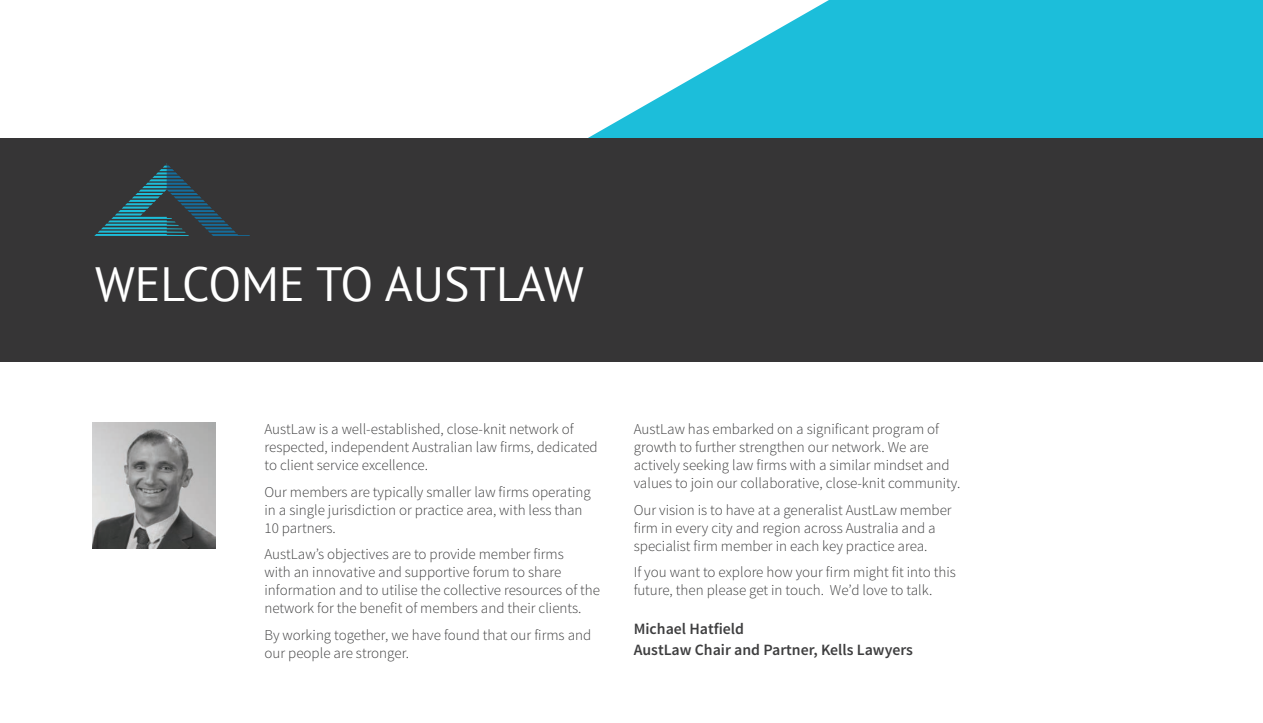
<style>
.page{position:relative;width:1263px;height:723px;background:#fff}
.page>*{position:absolute;margin:0;border:0;box-sizing:border-box;transform-origin:0 0}
.t1{font:48px "PT Sans";color:#fff}
.t2{font:600 15.75px/21px "Source Sans Pro";color:#3e3e3f}
.t3{font:300 15px/18px "Source Sans Pro";color:#3e3e3f}
</style>
<div class="page">
<svg style="left:588px;top:0;width:675px;height:138px;fill:#1cbeda"></svg>
<div style="left:0;top:138px;width:1263px;height:223px;background:#363536"></div>
<svg style="left:94px;top:163px;width:156px;height:73px"></svg>
<img style="left:93px;top:422px;width:122px;height:127px">
<p class="t1" style="left:95px;top:253px;width:490px">WELCOME TO AUSTLAW</p>
<p class="t3" style="left:264px;top:420px;width:335px">AustLaw is a well-established, close-knit network of respected, independent Australian law firms, dedicated to client service excellence.</p>
<p class="t3" style="left:264px;top:483px;width:328px">Our members are typically smaller law firms operating in a single jurisdiction or practice area, with less than<br>10 partners.</p>
<p class="t3" style="left:264px;top:545px;width:337px">AustLaw’s objectives are to provide member firms<br>with an innovative and supportive forum to share information and to utilise the collective resources of the network for the benefit of members and their clients.</p>
<p class="t3" style="left:264px;top:626px;width:328px">By working together, we have found that our firms and our people are stronger.</p>
<p class="t3" style="left:634px;top:420px;width:328px">AustLaw has embarked on a significant program of growth to further strengthen our network. We are actively seeking law firms with a similar mindset and values to join our collaborative, close-knit community.</p>
<p class="t3" style="left:634px;top:501px;width:319px">Our vision is to have at a generalist AustLaw member firm in every city and region across Australia and a specialist firm member in each key practice area.</p>
<p class="t3" style="left:634px;top:563px;width:324px">If you want to explore how your firm might fit into this future, then please get in touch. We’d love to talk.</p>
<p class="t2" style="left:634px;top:619px;width:281px">Michael Hatfield<br>AustLaw Chair and Partner, Kells Lawyers</p>
</div>
